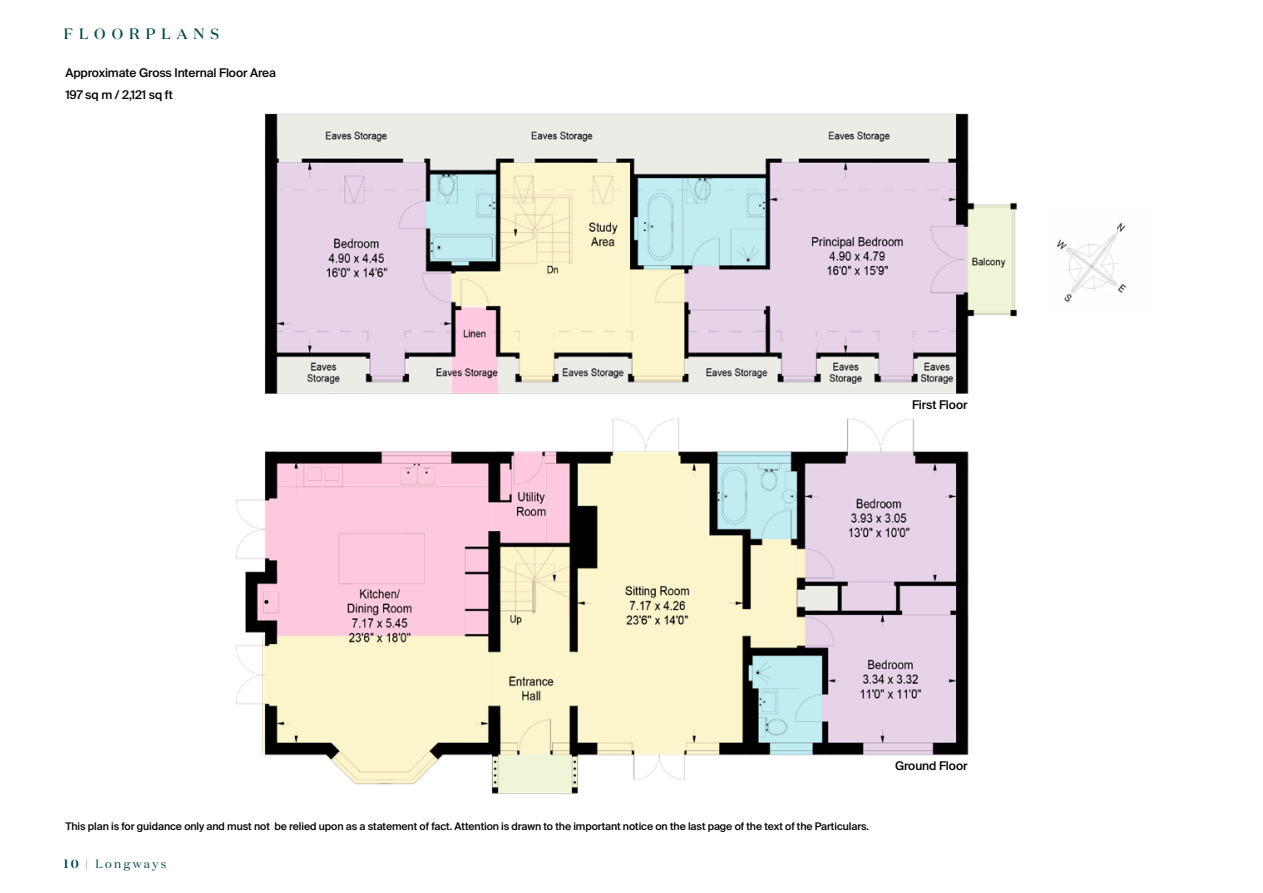
<style>
.page{position:relative;width:1263px;height:893px;background:#fff}
.page>*{position:absolute;margin:0;border:0;box-sizing:border-box;transform-origin:0 0}
.t1{font:500 15px "Domaine Display";letter-spacing:.4em;color:#00494c}
.t2{font:500 12px/22.5px "Suisse Intl";letter-spacing:-.01em;color:#000}
.t3{font:12px "Domaine Display";letter-spacing:.2em;color:#00494c}
.t4{font:500 10.5px "Suisse Intl";letter-spacing:-.01em;color:#000}
.s1{font-weight:600}
</style>
<div class="page">
<img style="left:1056px;top:223px;width:71px;height:80px">
<img style="left:235px;top:113px;width:782px;height:681px">
<h1 class="t1" style="left:64px;top:23px;width:157px">FLOORPLANS</h1>
<p class="t2" style="left:65px;top:61px;width:212px">Approximate Gross Internal Floor Area<br>197 sq m / 2,121 sq ft</p>
<p class="t2" style="left:912px;top:394px;width:57px">First Floor</p>
<p class="t4" style="left:65px;top:820px;width:805px">This plan is for guidance only and must not be relied upon as a statement of fact. Attention is drawn to the important notice on the last page of the text of the Particulars.</p>
<p class="t3" style="left:64px;top:856px;width:104px"><span class="s1">10</span> | Longways</p>
<p class="t2" style="left:895px;top:755px;width:74px">Ground Floor</p>
</div>
